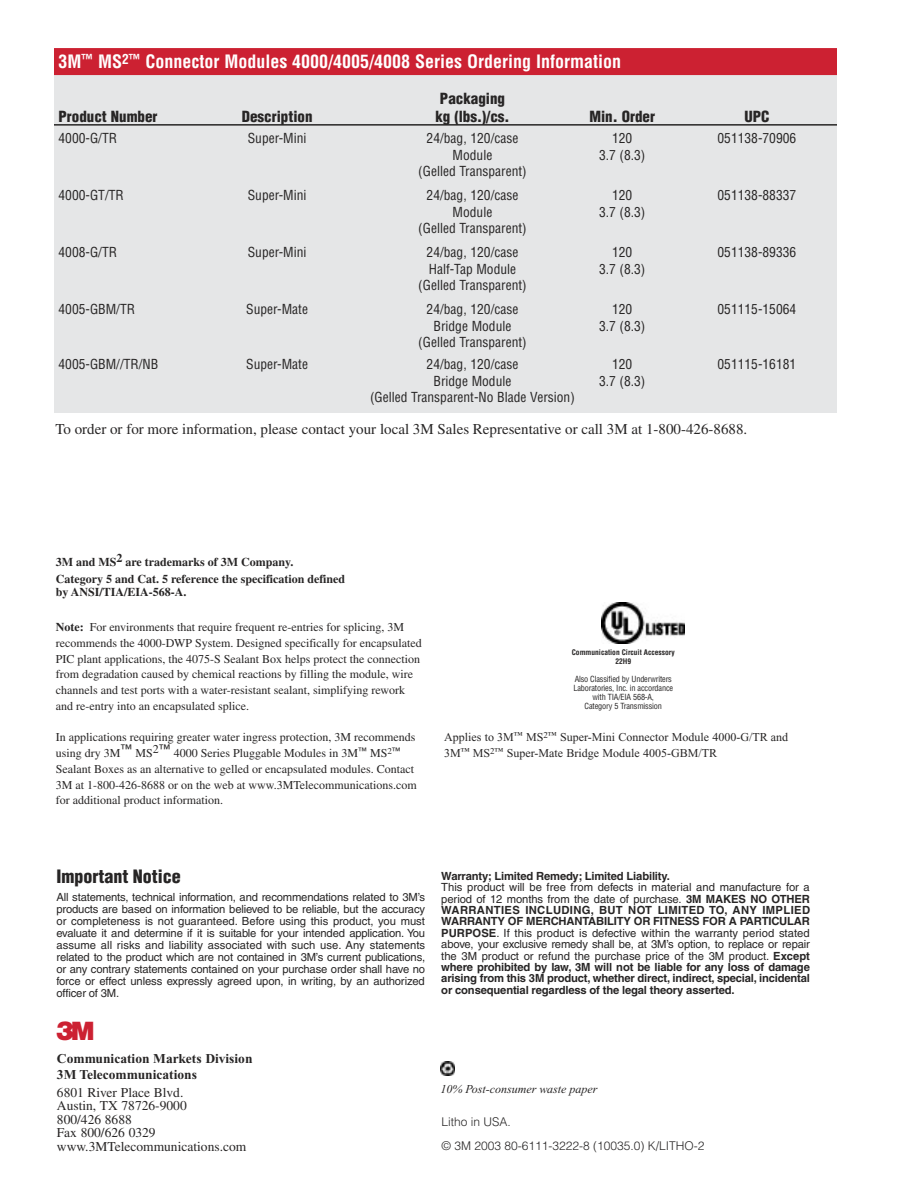
<style>
.page{position:relative;width:918px;height:1188px;background:#fff}
.page>*{position:absolute;margin:0;border:0;box-sizing:border-box;transform-origin:0 0}
.t1{font:27px "Logo 3 Mps";color:#cc2132}
.Chart_heads{font:700 condensed 18px "Helvetica";color:#fff}
.bodySUBhead{font:900 condensed 18px "Helvetica";color:#272525}
.t2{font:15px "Times";color:#272525}
.Chart_Subheads{font:900 condensed 15px "Helvetica";color:#272525}
.chart_body{font:condensed 13.5px "Helvetica";color:#272525}
.addressSTREET{font:13.5px "Times";color:#272525}
.operatingUNIT{font:700 13.5px "Times New Roman";color:#272525}
.BODYtext{font:12px/15.8px "Times";color:#272525}
.BODYtext-2{font:700 12px/13.5px "Times";color:#272525}
.chart_body-2{font:12px/15.8px "Times New Roman";color:#272525}
.LITeratureCODE{font:300 12px "Helvetica";color:#272525}
.RECYCLE{font:italic 12px "Times New Roman";color:#272525}
.Legal_disclaimer{font:700 11.25px/11.4px "Helvetica";letter-spacing:-.015em;color:#272525;text-align:justify}
.Legal_disclaimer-2{font:11.25px/12px "Helvetica";letter-spacing:-.01em;color:#272525;text-align:justify}
.t3{font:condensed 8.25px/9px "Helvetica";letter-spacing:-.02em;color:#272525;text-align:center}
.t4{font:700 condensed 7.5px "Helvetica";color:#272525}
.s1{font-weight:700}
.s2{font-weight:400}
</style>
<div class="page">
<img style="left:441px;top:1062px;width:14px;height:14px">
<div style="left:54px;top:57px;width:783px;height:355px;background:#e5e6e7"></div>
<div style="left:54px;top:48px;width:783px;height:27px;background:#cc2132"></div>
<hr style="left:54px;top:124px;width:783px;height:2px;background:#272525">
<img style="left:601px;top:602px;width:83px;height:42px">
<p class="Chart_heads" style="left:59px;top:51px;width:564px">3M<sup>™</sup> MS<sup>2™</sup> Connector Modules 4000/4005/4008 Series Ordering Information</p>
<p class="Chart_Subheads" style="left:440px;top:89px;width:67px">Packaging</p>
<p class="Chart_Subheads" style="left:59px;top:107px;width:101px">Product Number</p>
<p class="Chart_Subheads" style="left:242px;top:107px;width:72px">Description</p>
<p class="Chart_Subheads" style="left:435px;top:107px;width:76px">kg (lbs.)/cs.</p>
<p class="Chart_Subheads" style="left:589px;top:107px;width:67px">Min. Order</p>
<p class="Chart_Subheads" style="left:744px;top:107px;width:27px">UPC</p>
<p class="chart_body" style="left:59px;top:130px;width:60px">4000-G/TR</p>
<p class="chart_body" style="left:248px;top:130px;width:60px">Super-Mini</p>
<p class="chart_body" style="left:427px;top:130px;width:93px">24/bag, 120/case</p>
<p class="chart_body" style="left:612px;top:130px;width:22px">120</p>
<p class="chart_body" style="left:718px;top:130px;width:80px">051138-70906</p>
<p class="chart_body" style="left:453px;top:146px;width:41px">Module</p>
<p class="chart_body" style="left:599px;top:146px;width:48px">3.7 (8.3)</p>
<p class="chart_body" style="left:418px;top:163px;width:110px">(Gelled Transparent)</p>
<p class="chart_body" style="left:59px;top:187px;width:67px">4000-GT/TR</p>
<p class="chart_body" style="left:248px;top:187px;width:60px">Super-Mini</p>
<p class="chart_body" style="left:427px;top:187px;width:93px">24/bag, 120/case</p>
<p class="chart_body" style="left:612px;top:187px;width:22px">120</p>
<p class="chart_body" style="left:718px;top:187px;width:80px">051138-88337</p>
<p class="chart_body" style="left:453px;top:203px;width:41px">Module</p>
<p class="chart_body" style="left:599px;top:203px;width:48px">3.7 (8.3)</p>
<p class="chart_body" style="left:418px;top:220px;width:110px">(Gelled Transparent)</p>
<p class="chart_body" style="left:59px;top:244px;width:60px">4008-G/TR</p>
<p class="chart_body" style="left:248px;top:244px;width:60px">Super-Mini</p>
<p class="chart_body" style="left:427px;top:244px;width:93px">24/bag, 120/case</p>
<p class="chart_body" style="left:612px;top:244px;width:22px">120</p>
<p class="chart_body" style="left:718px;top:244px;width:80px">051138-89336</p>
<p class="chart_body" style="left:429px;top:260px;width:89px">Half-Tap Module</p>
<p class="chart_body" style="left:599px;top:260px;width:48px">3.7 (8.3)</p>
<p class="chart_body" style="left:418px;top:277px;width:110px">(Gelled Transparent)</p>
<p class="chart_body" style="left:59px;top:301px;width:78px">4005-GBM/TR</p>
<p class="chart_body" style="left:246px;top:301px;width:63px">Super-Mate</p>
<p class="chart_body" style="left:427px;top:301px;width:93px">24/bag, 120/case</p>
<p class="chart_body" style="left:612px;top:301px;width:22px">120</p>
<p class="chart_body" style="left:718px;top:301px;width:80px">051115-15064</p>
<p class="chart_body" style="left:434px;top:317px;width:79px">Bridge Module</p>
<p class="chart_body" style="left:599px;top:317px;width:48px">3.7 (8.3)</p>
<p class="chart_body" style="left:418px;top:334px;width:110px">(Gelled Transparent)</p>
<p class="chart_body" style="left:59px;top:356px;width:101px">4005-GBM//TR/NB</p>
<p class="chart_body" style="left:246px;top:356px;width:63px">Super-Mate</p>
<p class="chart_body" style="left:427px;top:356px;width:93px">24/bag, 120/case</p>
<p class="chart_body" style="left:612px;top:356px;width:22px">120</p>
<p class="chart_body" style="left:718px;top:356px;width:80px">051115-16181</p>
<p class="chart_body" style="left:434px;top:372px;width:79px">Bridge Module</p>
<p class="chart_body" style="left:599px;top:372px;width:48px">3.7 (8.3)</p>
<p class="chart_body" style="left:370px;top:389px;width:206px">(Gelled Transparent-No Blade Version)</p>
<p class="t2" style="left:56px;top:420px;width:693px">To order or for more information, please contact your local 3M Sales Representative or call 3M at 1-800-426-8688.</p>
<p class="BODYtext-2" style="left:56px;top:555px;width:239px">3M and MS2 are trademarks of 3M Company.</p>
<p class="BODYtext-2" style="left:56px;top:572px;width:291px">Category 5 and Cat. 5 reference the specification defined by ANSI/TIA/EIA-568-A.</p>
<p class="BODYtext" style="left:56px;top:619px;width:368px"><span class="s1">Note:</span> For environments that require frequent re-entries for splicing, 3M recommends the 4000-DWP System. Designed specifically for encapsulated PIC plant applications, the 4075-S Sealant Box helps protect the connection from degradation caused by chemical reactions by filling the module, wire channels and test ports with a water-resistant sealant, simplifying rework and re-entry into an encapsulated splice.</p>
<p class="BODYtext" style="left:56px;top:730px;width:362px">In applications requiring greater water ingress protection, 3M recommends using dry 3M<sup>™</sup> MS2<sup>™</sup> 4000 Series Pluggable Modules in 3M<sup>™</sup> MS<sup>2</sup><sup>™ </sup>Sealant Boxes as an alternative to gelled or encapsulated modules. Contact 3M at 1-800-426-8688 or on the web at www.3MTelecommunications.com for additional product information.</p>
<p class="t4" style="left:572px;top:648px;width:105px">Communication Circuit Accessory</p>
<p class="t4" style="left:615px;top:657px;width:17px">22H9</p>
<p class="t3" style="left:575px;top:675px;width:99px">Also Classified by Underwriters</p>
<p class="t3" style="left:573px;top:684px;width:101px">Laboratories, Inc. in accordance</p>
<p class="t3" style="left:585px;top:693px;width:79px">with TIA/EIA 568-A,<br>Category 5 Transmission</p>
<p class="chart_body-2" style="left:444px;top:729px;width:346px">Applies to 3M<sup>™</sup> MS<sup>2™</sup> Super-Mini Connector Module 4000-G/TR and<br>3M<sup>™</sup> MS<sup>2™</sup> Super-Mate Bridge Module 4005-GBM/TR</p>
<p class="bodySUBhead" style="left:56px;top:865px;width:126px">Important Notice</p>
<p class="Legal_disclaimer-2" style="left:56px;top:891px;width:370px">All statements, technical information, and recommendations related to 3M’s products are based on information believed to be reliable, but the accuracy or completeness is not guaranteed. Before using this product, you must evaluate it and determine if it is suitable for your intended application. You assume all risks and liability associated with such use. Any statements related to the product which are not contained in 3M’s current publications, or any contrary statements contained on your purchase order shall have no force or effect unless expressly agreed upon, in writing, by an authorized officer of 3M.</p>
<p class="t1" style="left:57px;top:1018px;width:44px">3</p>
<p class="operatingUNIT" style="left:57px;top:1051px;width:197px">Communication Markets Division</p>
<p class="operatingUNIT" style="left:57px;top:1067px;width:142px">3M Telecommunications</p>
<p class="addressSTREET" style="left:57px;top:1085px;width:128px">6801 River Place Blvd.</p>
<p class="addressSTREET" style="left:57px;top:1098px;width:131px">Austin, TX 78726-9000</p>
<p class="addressSTREET" style="left:57px;top:1112px;width:76px">800/426 8688</p>
<p class="addressSTREET" style="left:57px;top:1125px;width:100px">Fax 800/626 0329</p>
<p class="addressSTREET" style="left:57px;top:1139px;width:191px">www.3MTelecommunications.com</p>
<p class="Legal_disclaimer" style="left:441px;top:870px;width:230px">Warranty; Limited Remedy; Limited Liability.</p>
<p class="Legal_disclaimer" style="left:441px;top:881px;width:370px"><span class="s2">This product will be free from defects in material and manufacture for a period of 12 months from the date of purchase.</span> 3M MAKES NO OTHER WARRANTIES INCLUDING, BUT NOT LIMITED TO, ANY IMPLIED WARRANTY OF MERCHANTABILITY OR FITNESS FOR A PARTICULAR PURPOSE<span class="s2">. If this product is defective within the warranty period stated above, your exclusive remedy shall be, at 3M’s option, to replace or repair the 3M product or refund the purchase price of the 3M product.</span> Except where prohibited by law, 3M will not be liable for any loss of damage arising from this 3M product, whether direct, indirect, special, incidental or consequential regardless of the legal theory asserted.</p>
<p class="RECYCLE" style="left:440px;top:1082px;width:159px">10% Post-consumer waste paper</p>
<p class="LITeratureCODE" style="left:442px;top:1115px;width:71px">Litho in USA.</p>
<p class="LITeratureCODE" style="left:442px;top:1139px;width:265px">© 3M 2003 80-6111-3222-8 (10035.0) K/LITHO-2</p>
</div>
